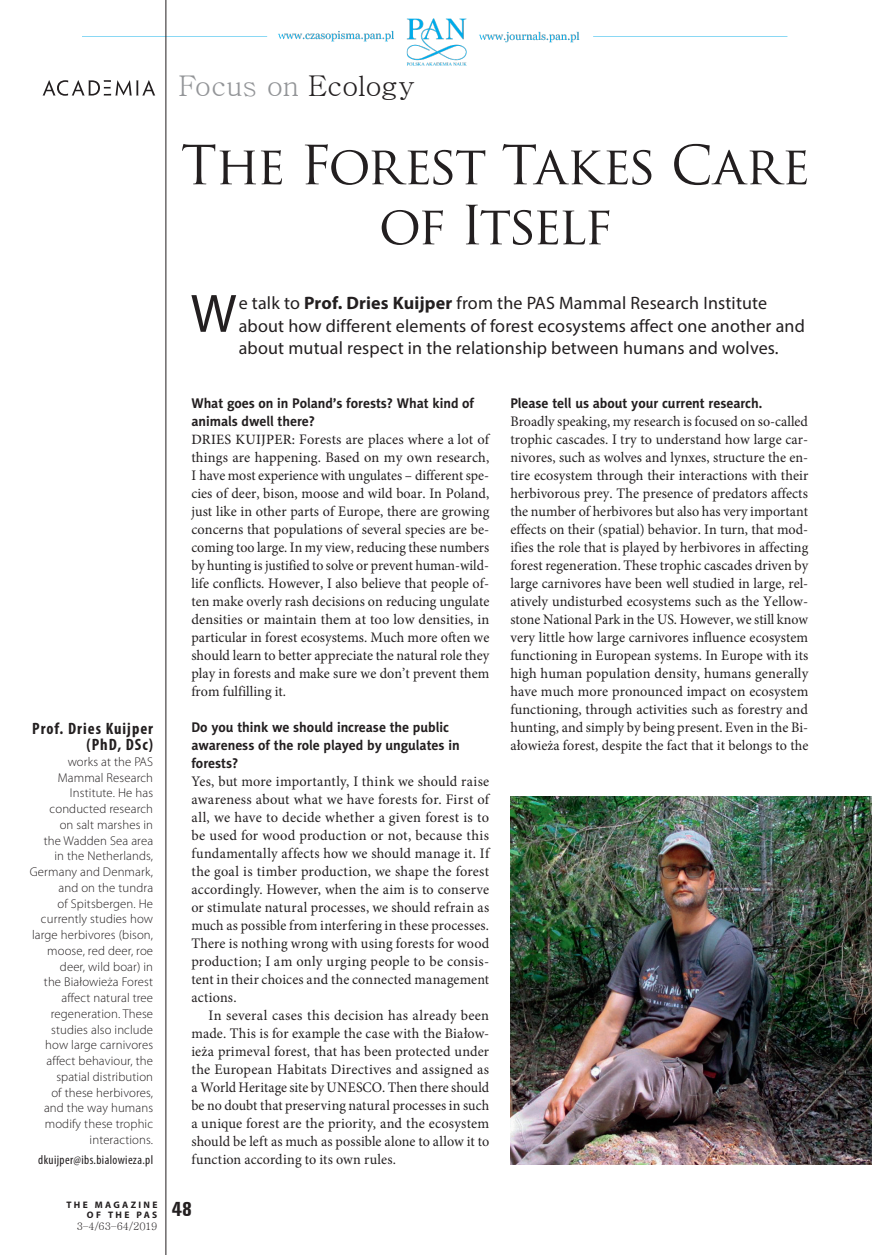
<style>
.page{position:relative;width:872px;height:1255px;background:#fff}
.page>*{position:absolute;margin:0;border:0;box-sizing:border-box;transform-origin:0 0}
.t1{font:54.45px "Myriad Pro";color:#231f20}
.t2{font:52.5px/60px "Trajan Pro";letter-spacing:-.045em;color:#231f20;text-align:center}
.t3{font:28.5px "Batang";letter-spacing:-.015em;color:#939598}
.t4{font:700 condensed 21px "Unitus TEE";color:#231f20}
.t5{font:18px/22.5px "Myriad Pro";letter-spacing:.01em;color:#231f20}
.t6{font:700 condensed 16.5px/16.5px "Myriad Pro";letter-spacing:.06em;color:#231f20;text-align:right}
.t7{font:14.55px/18px "Minion Pro";letter-spacing:.005em;color:#231f20;text-align:justify}
.t8{font:14.55px/18px "Minion Pro";letter-spacing:.005em;color:#231f20;text-align:justify;scale:.96 1}
.t9{font:700 14.1px/18px "Naomi Sans EFN";letter-spacing:-.005em;color:#231f20}
.t10{font:300 12.75px/15.8px "Myriad Pro";letter-spacing:.01em;color:#231f20;text-align:right}
.t11{font:condensed 12.75px "Myriad Pro";letter-spacing:.03em;color:#231f20}
.t12{font:10.5px "Batang";letter-spacing:-.005em;color:#231f20}
.t13{font:700 9.45px/10.5px "Myriad Pro";letter-spacing:.245em;color:#231f20;text-align:right}
.s1{color:#231f20}
.s2{font-weight:700}
.s3{font-weight:500;font-size:14.25px}
</style>
<div class="page">
<img style="left:82px;top:15px;width:706px;height:54px">
<hr style="left:166px;top:0;width:1px;height:1254px;background:#231f20">
<img style="left:510px;top:796px;width:362px;height:367px">
<svg style="left:43px;top:80px;width:112px;height:16px"></svg>
<h3 class="t3" style="left:179px;top:71px;width:238px">Focus on <span class="s1">Ecology</span></h3>
<h2 class="t2" style="left:181px;top:135px;width:631px">The Forest Takes Care of Itself</h2>
<h1 class="t1" style="left:191px;top:280px;width:48px">W</h1>
<p class="t5" style="left:239px;top:292px;width:567px">e talk to <span class="s2">Prof. Dries Kuijper</span> from the PAS Mammal Research Institute about how different elements of forest ecosystems affect one another and about mutual respect in the relationship between humans and wolves.</p>
<p class="t6" style="left:32px;top:719px;width:122px">Prof. Dries Kuijper (PhD, DSc)</p>
<p class="t10" style="left:30px;top:753px;width:125px">works at the PAS<br>Mammal Research<br>Institute. He has conducted research<br>on salt marshes in<br>the Wadden Sea area<br>in the Netherlands,<br>Germany and Denmark, and on the tundra<br>of Spitsbergen. He currently studies how large herbivores (bison, moose, red deer, roe deer, wild boar) in<br>the Białowieża Forest affect natural tree regeneration. These studies also include how large carnivores affect behaviour, the spatial distribution<br>of these herbivores, and the way humans modify these trophic interactions.</p>
<p class="t11" style="left:38px;top:1151px;width:116px">dkuijper@ibs.bialowieza.pl</p>
<p class="t13" style="left:67px;top:1198px;width:92px">THE MAGAZINE<br>OF THE PAS</p>
<p class="t12" style="left:77px;top:1221px;width:82px">3–4/63–64/2019</p>
<p class="t9" style="left:191px;top:394px;width:284px">What goes on in Poland’s forests? What kind of animals dwell there?</p>
<p class="t7" style="left:191px;top:430px;width:299px"><span class="s3">DRIES KUIJPER:</span> Forests are places where a lot of things are happening. Based on my own research, I have most experience with ungulates – different spe&shy;cies of deer, bison, moose and wild boar. In Poland, just like in other parts of Europe, there are growing concerns that populations of several species are be&shy;coming too large. In my view, reducing these numbers by hunting is justified to solve or prevent human-wild&shy;life conflicts. However, I also believe that people of&shy;ten make overly rash decisions on reducing ungulate densities or maintain them at too low densities, in particular in forest ecosystems. Much more often we should learn to better appreciate the natural role they play in forests and make sure we don’t prevent them from fulfilling it.</p>
<p class="t9" style="left:191px;top:718px;width:270px">Do you think we should increase the public awareness of the role played by ungulates in forests?</p>
<p class="t7" style="left:191px;top:772px;width:299px">Yes, but more importantly, I think we should raise awareness about what we have forests for. First of all, we have to decide whether a given forest is to be used for wood production or not, because this fundamentally affects how we should manage it. If the goal is timber production, we shape the forest accordingly. However, when the aim is to conserve or stimulate natural processes, we should refrain as much as possible from interfering in these processes.<br>There is nothing wrong with using forests for wood production; I am only urging people to be consis&shy;tent in their choices and the connected management actions.</p>
<p class="t7" style="left:191px;top:1006px;width:299px;text-indent:17px">In several cases this decision has already been made. This is for example the case with the Białow&shy;ieża primeval forest, that has been protected under the European Habitats Directives and assigned as a World Heritage site by UNESCO. Then there should be no doubt that preserving natural processes in such a unique forest are the priority, and the ecosystem should be left as much as possible alone to allow it to function according to its own rules.</p>
<h3 class="t4" style="left:172px;top:1196px;width:21px">48</h3>
<p class="t9" style="left:510px;top:394px;width:253px">Please tell us about your current research.</p>
<p class="t8" style="left:510px;top:412px;width:312px">Broadly speaking, my research is focused on so-called trophic cascades. I try to understand how large car&shy;nivores, such as wolves and lynxes, structure the en&shy;tire ecosystem through their interactions with their herbivorous prey. The presence of predators affects the number of herbivores but also has very important effects on their (spatial) behavior. In turn, that mod&shy;ifies the role that is played by herbivores in affecting forest regeneration. These trophic cascades driven by large carnivores have been well studied in large, rel&shy;atively undisturbed ecosystems such as the Yellow&shy;stone National Park in the US. However, we still know very little how large carnivores influence ecosystem functioning in European systems. In Europe with its high human population density, humans generally have much more pronounced impact on ecosystem functioning, through activities such as forestry and hunting, and simply by being present. Even in the Bi&shy;ałowieża forest, despite the fact that it belongs to the</p>
</div>
